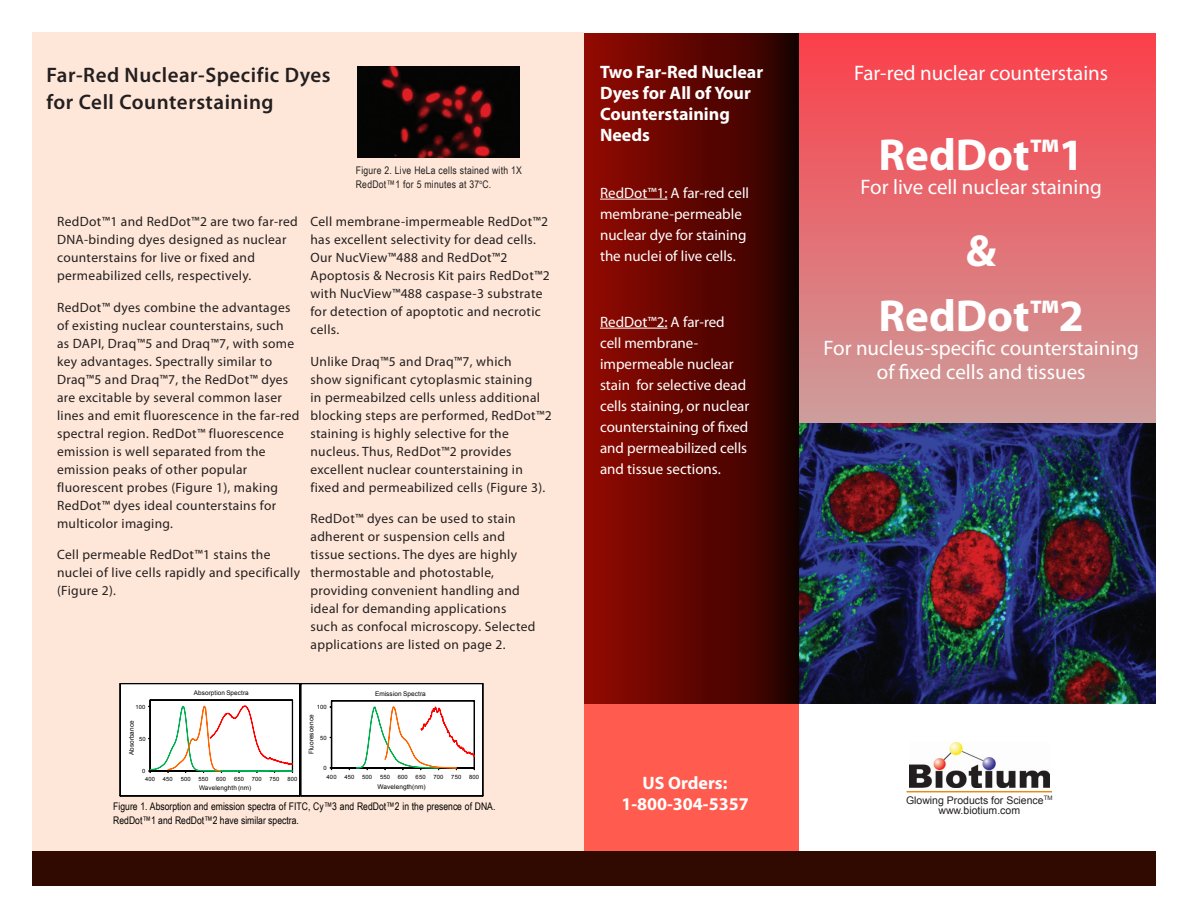
<style>
.page{position:relative;width:1188px;height:918px;background:#fff}
.page>*{position:absolute;margin:0;border:0;box-sizing:border-box;transform-origin:0 0}
.Document_Title{font:700 45px "Myriad Pro";color:#fff}
.Title_Subhead{font:21px/24px "Myriad Pro";color:#fff;text-align:center}
.Head_1{font:600 21px/27px "Myriad Pro";letter-spacing:.025em;color:#231f20}
.Sidebar_Head{font:700 18px/21px "Myriad Pro";color:#fff}
.Sidebar{font:15px/21px "Myriad Pro";color:#fff}
.Body{font:13.5px/18px "Myriad Pro";letter-spacing:.025em;color:#231f20}
.Title_Subhead-2{font:10.5px/13.5px "Arial Narrow";color:#000}
.Address{font:10.5px/13.5px "Arial Narrow";letter-spacing:.025em;color:#231f20}
.t1{font:10.5px "Arial";color:#231f20}
.t2{font:6.45px "Arial";letter-spacing:.015em;color:#000}
.t3{font:6.3px "Arial";letter-spacing:.015em;color:#000}
.t4{font:5.85px "Arial";letter-spacing:.025em;color:#000}
.t5{font:5.7px "Arial";letter-spacing:.025em;color:#000}
</style>
<div class="page">
<div style="left:581px;top:703px;width:218px;height:152px;background:#ff5b4e"></div>
<div style="left:799px;top:33px;width:357px;height:390px;background:linear-gradient(to bottom,#fb3f4a,#cd9e9c)"></div>
<svg style="left:583px;top:33px;width:216px;height:670px;background:#600e09"></svg>
<div style="left:32px;top:32px;width:551px;height:819px;background:#fee7d8"></div>
<div style="left:32px;top:851px;width:1124px;height:35px;background:#300a00"></div>
<img style="left:358px;top:66px;width:161px;height:92px">
<svg style="left:120px;top:683px;width:363px;height:113px;background:#eae8e6"></svg>
<hr style="left:907px;top:791px;width:145px;height:1px;background:#e38c18">
<img style="left:909px;top:743px;width:140px;height:45px">
<img style="left:800px;top:423px;width:355px;height:281px">
<hr style="left:600px;top:199px;width:67px;height:1px;background:#fff">
<hr style="left:600px;top:328px;width:67px;height:1px;background:#fff">
<p class="Head_1" style="left:47px;top:61px;width:286px">Far-Red Nuclear-Specific Dyes for Cell Counterstaining</p>
<p class="Address" style="left:356px;top:164px;width:168px">Figure 2. Live HeLa cells stained with 1X<br>RedDot™1 for 5 minutes at 37<sup>o</sup>C.</p>
<p class="Body" style="left:57px;top:212px;width:242px">RedDot™1 and RedDot™2 are two far-red DNA-binding dyes designed as nuclear counterstains for live or fixed and permeabilized cells, respectively.</p>
<p class="Body" style="left:57px;top:298px;width:244px">RedDot™ dyes combine the advantages of existing nuclear counterstains, such<br>as DAPI, Draq™5 and Draq™7, with some key advantages. Spectrally similar to Draq™5 and Draq™7, the RedDot™ dyes are excitable by several common laser lines and emit fluorescence in the far-red spectral region. RedDot™ fluorescence emission is well separated from the emission peaks of other popular fluorescent probes (Figure 1), making RedDot™ dyes ideal counterstains for multicolor imaging.</p>
<p class="Body" style="left:57px;top:545px;width:244px">Cell permeable RedDot™1 stains the nuclei of live cells rapidly and specifically (Figure 2).</p>
<p class="Body" style="left:310px;top:212px;width:241px">Cell membrane-impermeable RedDot™2 has excellent selectivity for dead cells.<br>Our NucView™488 and RedDot™2<br>Apoptosis &amp; Necrosis Kit pairs RedDot™2 with NucView™488 caspase-3 substrate for detection of apoptotic and necrotic cells.</p>
<p class="Body" style="left:310px;top:352px;width:243px">Unlike Draq™5 and Draq™7, which<br>show significant cytoplasmic staining<br>in permeabilzed cells unless additional blocking steps are performed, RedDot™2 staining is highly selective for the nucleus. Thus, RedDot™2 provides excellent nuclear counterstaining in fixed and permeabilized cells (Figure 3).</p>
<p class="Body" style="left:310px;top:509px;width:227px">RedDot™ dyes can be used to stain adherent or suspension cells and tissue sections. The dyes are highly thermostable and photostable, providing convenient handling and ideal for demanding applications such as confocal microscopy. Selected applications are listed on page 2.</p>
<p class="t3" style="left:194px;top:689px;width:56px">Absorption Spectra</p>
<p class="t2" style="left:375px;top:689px;width:52px">Emission Spectra</p>
<p class="t5" style="left:136px;top:703px;width:11px">100</p>
<p class="t4" style="left:317px;top:703px;width:12px">100</p>
<p class="t3" style="left:127px;top:755px;width:36px;rotate:-90deg">Absorbance</p>
<p class="t5" style="left:139px;top:735px;width:8px">50</p>
<p class="t2" style="left:307px;top:754px;width:41px;rotate:-90deg">Fluorescence</p>
<p class="t4" style="left:320px;top:734px;width:8px">50</p>
<p class="t5" style="left:142px;top:767px;width:5px">0</p>
<p class="t5" style="left:145px;top:776px;width:11px">400</p>
<p class="t5" style="left:163px;top:776px;width:11px">450</p>
<p class="t5" style="left:181px;top:776px;width:11px">500</p>
<p class="t5" style="left:199px;top:776px;width:11px">550</p>
<p class="t5" style="left:216px;top:776px;width:11px">600</p>
<p class="t5" style="left:234px;top:776px;width:11px">650</p>
<p class="t5" style="left:252px;top:776px;width:11px">700</p>
<p class="t5" style="left:270px;top:776px;width:11px">750</p>
<p class="t5" style="left:287px;top:776px;width:11px">800</p>
<p class="t4" style="left:323px;top:764px;width:5px">0</p>
<p class="t4" style="left:327px;top:773px;width:12px">400</p>
<p class="t4" style="left:344px;top:773px;width:12px">450</p>
<p class="t4" style="left:362px;top:773px;width:12px">500</p>
<p class="t4" style="left:380px;top:773px;width:12px">550</p>
<p class="t4" style="left:398px;top:773px;width:12px">600</p>
<p class="t4" style="left:416px;top:773px;width:12px">650</p>
<p class="t4" style="left:433px;top:773px;width:12px">700</p>
<p class="t4" style="left:451px;top:773px;width:12px">750</p>
<p class="t4" style="left:469px;top:773px;width:12px">800</p>
<p class="t3" style="left:199px;top:784px;width:54px">Wavelenghth (nm)</p>
<p class="t2" style="left:378px;top:782px;width:49px">Wavelength(nm)</p>
<p class="Title_Subhead-2" style="left:113px;top:799px;width:384px">Figure 1. Absorption and emission spectra of FITC, Cy™3 and RedDot™2 in the presence of DNA.<br>RedDot™1 and RedDot™2 have similar spectra.</p>
<p class="Sidebar_Head" style="left:600px;top:60px;width:165px">Two Far-Red Nuclear<br>Dyes for All of Your<br>Counterstaining<br>Needs</p>
<p class="Sidebar" style="left:600px;top:182px;width:151px">RedDot™1: A far-red cell membrane-permeable nuclear dye for staining the nuclei of live cells.</p>
<p class="Sidebar" style="left:600px;top:311px;width:151px">RedDot™2: A far-red cell membrane&shy;impermeable nuclear stain for selective dead cells staining, or nuclear counterstaining of fixed and permeabilized cells and tissue sections.</p>
<p class="Sidebar_Head" style="left:643px;top:772px;width:86px">US Orders:</p>
<p class="Sidebar_Head" style="left:621px;top:793px;width:129px">1-800-304-5357</p>
<p class="Title_Subhead" style="left:854px;top:60px;width:256px">Far-red nuclear counterstains</p>
<p class="Document_Title" style="left:879px;top:125px;width:207px">RedDot™1</p>
<p class="Title_Subhead" style="left:861px;top:174px;width:243px">For live cell nuclear staining</p>
<p class="Document_Title" style="left:966px;top:221px;width:32px">&amp;</p>
<p class="Document_Title" style="left:879px;top:287px;width:207px">RedDot™2</p>
<p class="Title_Subhead" style="left:824px;top:336px;width:317px">For nucleus-specific counterstaining of fixed cells and tissues</p>
<p class="t1" style="left:906px;top:793px;width:148px">Glowing Products for Science<sup>TM</sup></p>
<p class="t1" style="left:938px;top:804px;width:83px">www.biotium.com</p>
</div>
